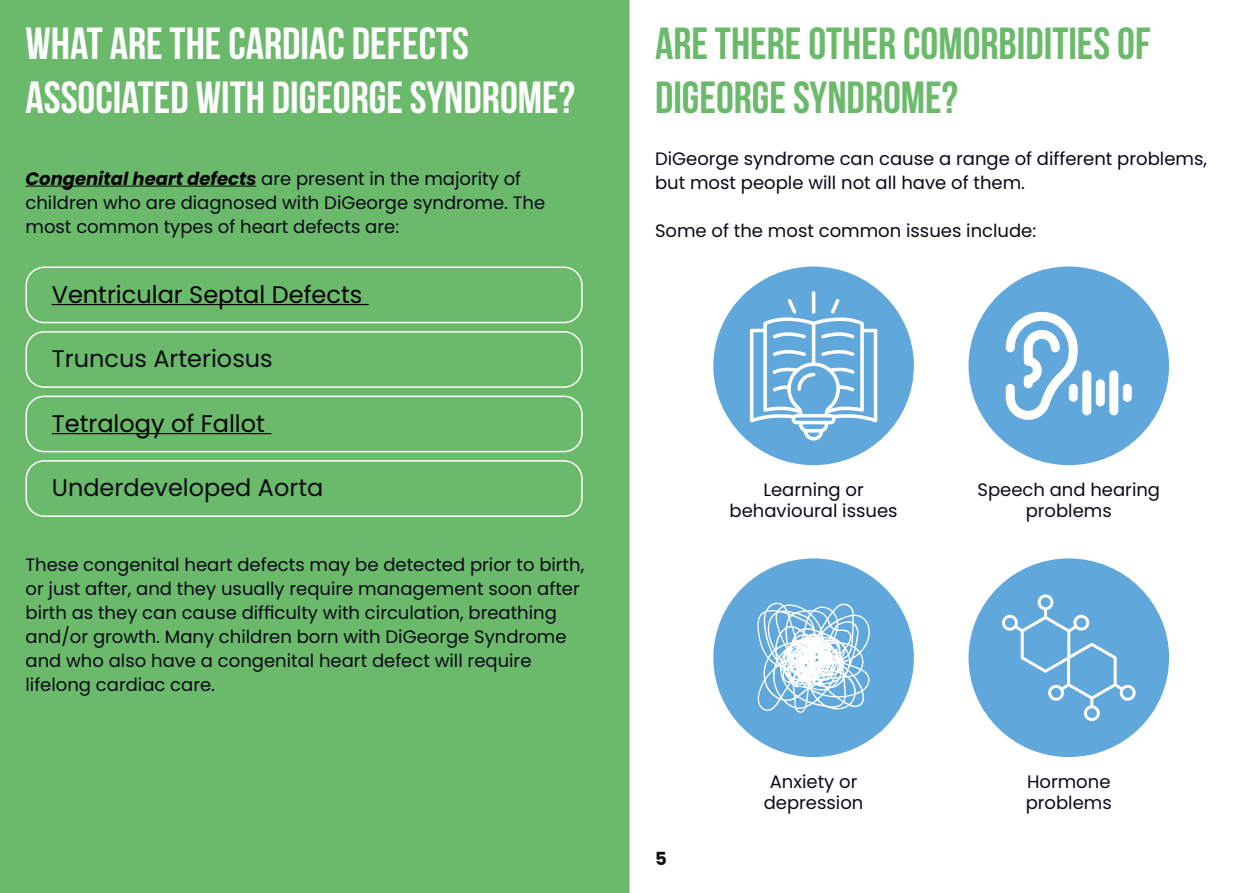
<style>
.page{position:relative;width:1259px;height:893px;background:#fff}
.page>*{position:absolute;margin:0;border:0;box-sizing:border-box;transform-origin:0 0}
.t1{font:700 45px/54px "Bebas Neue";color:#fff}
.t2{font:700 45px/54px "Bebas Neue";color:#6bb96b}
.t3{font:24px "Poppins";color:#020203}
.t4{font:24px "Poppins";color:#0c0c15}
.t5{font:18px/24px "Poppins";color:#090a16}
.t6{font:18px/21px "Poppins";color:#0c0c15;text-align:center}
.t7{font:700 18px "Poppins";color:#0c0c15}
.s1{font-weight:700;font-style:italic;color:#020203}
</style>
<div class="page">
<div style="left:1px;top:1px;width:628px;height:891px;background:#6bb96b"></div>
<div style="left:26px;top:267px;width:557px;height:56px;border:2px solid #fff;border-radius:18px"></div>
<div style="left:26px;top:331px;width:557px;height:57px;border:2px solid #fff;border-radius:18px"></div>
<div style="left:26px;top:396px;width:557px;height:56px;border:2px solid #fff;border-radius:18px"></div>
<div style="left:26px;top:460px;width:557px;height:57px;border:2px solid #fff;border-radius:18px"></div>
<hr style="left:52px;top:304px;width:317px;height:1px;background:#020203">
<hr style="left:52px;top:433px;width:219px;height:1px;background:#020203">
<hr style="left:26px;top:186px;width:230px;height:1px;background:#020203">
<div style="left:713px;top:267px;width:201px;height:198px;background:#60a7dc;border-radius:50%"></div>
<div style="left:713px;top:558px;width:201px;height:199px;background:#60a7dc;border-radius:50%"></div>
<div style="left:968px;top:267px;width:201px;height:198px;background:#60a7dc;border-radius:50%"></div>
<div style="left:968px;top:558px;width:201px;height:199px;background:#60a7dc;border-radius:50%"></div>
<svg style="left:750px;top:291px;width:127px;height:150px"></svg>
<svg style="left:1005px;top:311px;width:73px;height:109px"></svg>
<div style="left:1122px;top:384px;width:9px;height:18px;background:#fff;border-radius:4px"></div>
<div style="left:1082px;top:370px;width:9px;height:45px;background:#fff;border-radius:4px"></div>
<div style="left:1109px;top:370px;width:9px;height:45px;background:#fff;border-radius:4px"></div>
<div style="left:1095px;top:379px;width:9px;height:27px;background:#fff;border-radius:4px"></div>
<div style="left:1068px;top:384px;width:9px;height:18px;background:#fff;border-radius:4px"></div>
<svg style="left:757px;top:602px;width:113px;height:111px"></svg>
<svg style="left:1002px;top:594px;width:133px;height:127px"></svg>
<h1 class="t1" style="left:26px;top:16px;width:551px">WHAT ARE THE CARDIAC DEFECTS<br>ASSOCIATED WITH DIGEORGE SYNDROME?</h1>
<p class="t5" style="left:26px;top:167px;width:521px"><span class="s1">Congenital heart defects</span> are present in the majority of children who are diagnosed with DiGeorge syndrome. The most common types of heart defects are:</p>
<h2 class="t3" style="left:52px;top:280px;width:312px">Ventricular Septal Defects</h2>
<h2 class="t4" style="left:52px;top:345px;width:222px">Truncus Arteriosus</h2>
<h2 class="t3" style="left:52px;top:409px;width:215px">Tetralogy of Fallot</h2>
<h2 class="t4" style="left:52px;top:474px;width:273px">Underdeveloped Aorta</h2>
<p class="t5" style="left:26px;top:553px;width:560px">These congenital heart defects may be detected prior to birth, or just after, and they usually require management soon after birth as they can cause difficulty with circulation, breathing and/or growth. Many children born with DiGeorge Syndrome and who also have a congenital heart defect will require lifelong cardiac care.</p>
<h1 class="t2" style="left:655px;top:16px;width:497px">ARE THERE OTHER COMORBIDITIES OF<br>DIGEORGE SYNDROME?</h1>
<p class="t5" style="left:655px;top:146px;width:553px">DiGeorge syndrome can cause a range of different problems, but most people will not all have of them.</p>
<p class="t5" style="left:655px;top:218px;width:383px">Some of the most common issues include:</p>
<p class="t6" style="left:729px;top:480px;width:169px">Learning or behavioural issues</p>
<p class="t6" style="left:977px;top:480px;width:184px">Speech and hearing problems</p>
<p class="t7" style="left:655px;top:848px;width:13px">5</p>
<p class="t6" style="left:764px;top:772px;width:101px">Anxiety or depression</p>
<p class="t6" style="left:1025px;top:772px;width:88px;text-align:left">Hormone problems</p>
</div>
